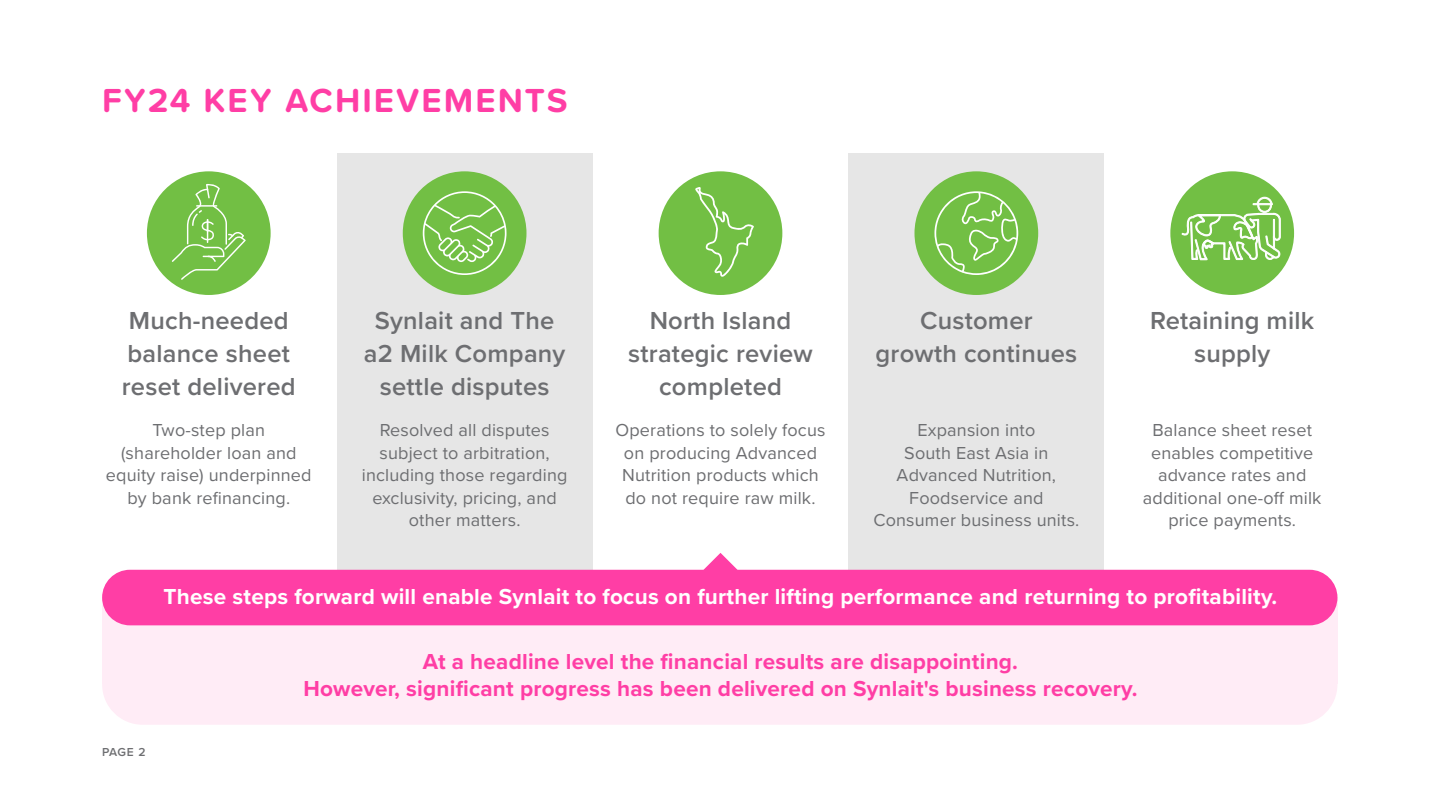
<style>
.page{position:relative;width:1441px;height:810px;background:#fff}
.page>*{position:absolute;margin:0;border:0;box-sizing:border-box;transform-origin:0 0}
.t1{font:700 34.5px "Proxima Soft";letter-spacing:.06em;color:#ff3ea5}
.t2{font:600 25.5px/33px "Proxima Nova";letter-spacing:.01em;color:#6d6e71;text-align:center}
.t3{font:700 22.5px/27px "Proxima Nova";letter-spacing:.01em;color:#ff3ea5;text-align:center}
.t4{font:700 22.5px "Proxima Nova";letter-spacing:.01em;color:#fff}
.t5{font:18px/22.5px "Proxima Nova";letter-spacing:.01em;color:#6d6e71;text-align:center}
.t6{font:600 12px "Proxima Nova";color:#6d6e71}
</style>
<div class="page">
<div style="left:102px;top:603px;width:1235px;height:75px;background:#ffecf6"></div>
<div style="left:848px;top:154px;width:256px;height:416px;background:#e6e6e6"></div>
<div style="left:336px;top:154px;width:256px;height:416px;background:#e6e6e6"></div>
<svg style="left:703px;top:553px;width:34px;height:17px"></svg>
<div style="left:102px;top:570px;width:1235px;height:55px;background:#ff3ea5;border-radius:28px"></div>
<div style="left:147px;top:171px;width:123px;height:124px;background:#72bf44;border-radius:50%"></div>
<svg style="left:172px;top:183px;width:74px;height:97px"></svg>
<div style="left:658px;top:171px;width:124px;height:124px;background:#72bf44;border-radius:50%"></div>
<svg style="left:695px;top:187px;width:58px;height:90px"></svg>
<div style="left:403px;top:171px;width:123px;height:124px;background:#72bf44;border-radius:50%"></div>
<svg style="left:422px;top:191px;width:84px;height:84px"></svg>
<div style="left:1170px;top:171px;width:123px;height:124px;background:#72bf44;border-radius:50%"></div>
<svg style="left:1181px;top:197px;width:99px;height:64px"></svg>
<div style="left:914px;top:171px;width:124px;height:124px;background:#72bf44;border-radius:50%"></div>
<svg style="left:934px;top:191px;width:84px;height:84px"></svg>
<div style="left:102px;top:644px;width:1235px;height:81px;background:#ffecf6;border-radius:40px"></div>
<h1 class="t1" style="left:102px;top:75px;width:467px">FY24 KEY ACHIEVEMENTS</h1>
<h2 class="t2" style="left:364px;top:303px;width:203px">Synlait and The a2 Milk Company settle disputes</h2>
<h2 class="t2" style="left:1149px;top:303px;width:166px">Retaining milk supply</h2>
<h2 class="t2" style="left:875px;top:303px;width:203px">Customer<br>growth continues</h2>
<h2 class="t2" style="left:122px;top:303px;width:175px;text-align:left">Much-needed balance sheet reset delivered</h2>
<h2 class="t2" style="left:628px;top:303px;width:186px">North Island strategic review completed</h2>
<p class="t5" style="left:106px;top:418px;width:207px">Two-step plan (shareholder loan and equity raise) underpinned by bank refinancing.</p>
<p class="t5" style="left:615px;top:418px;width:211px">Operations to solely focus on producing Advanced<br>Nutrition products which do not require raw milk.</p>
<p class="t5" style="left:362px;top:418px;width:207px">Resolved all disputes subject to arbitration, including those regarding exclusivity, pricing, and other matters.</p>
<p class="t5" style="left:873px;top:418px;width:207px">Expansion into<br>South East Asia in<br>Advanced Nutrition,<br>Foodservice and<br>Consumer business units.</p>
<p class="t5" style="left:1142px;top:418px;width:180px">Balance sheet reset enables competitive advance rates and additional one-off milk price payments.</p>
<p class="t4" style="left:164px;top:580px;width:1114px">These steps forward will enable Synlait to focus on further lifting performance and returning to profitability.</p>
<p class="t6" style="left:102px;top:743px;width:45px">PAGE 2</p>
<p class="t3" style="left:303px;top:647px;width:835px">At a headline level the financial results are disappointing.<br>However, significant progress has been delivered on Synlait's business recovery.</p>
</div>
